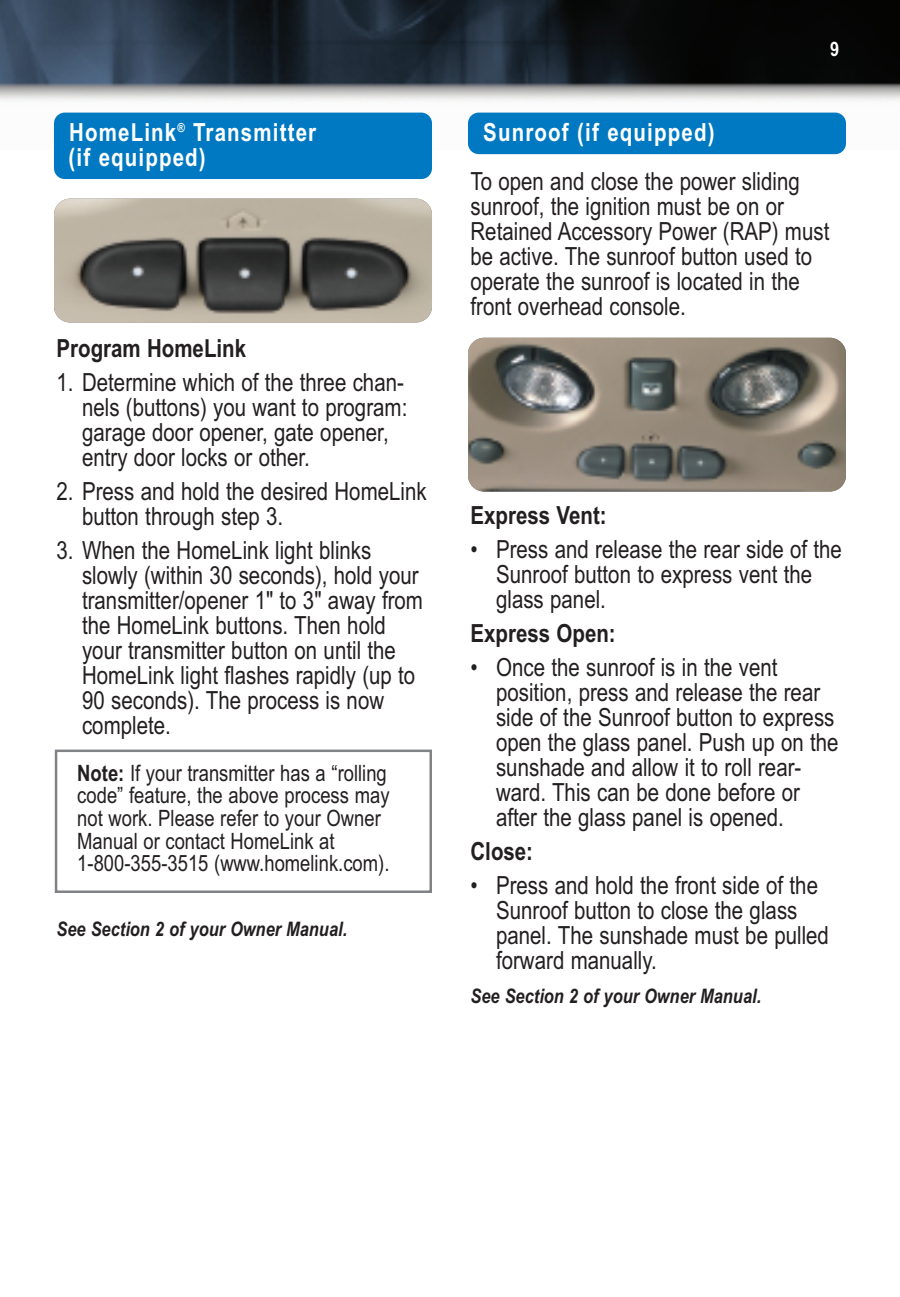
<style>
.page{position:relative;width:900px;height:1297px;background:#fff}
.page>*{position:absolute;margin:0;border:0;box-sizing:border-box;transform-origin:0 0}
.t1{font:25px/25px "Arial Narrow";color:#231f20}
.t2{font:700 25px/25px "Arial Narrow";letter-spacing:.045em;color:#fff}
.t3{font:700 25px "Arial Narrow";color:#231f20}
.t4{font:22.5px/22.5px "Arial Narrow";color:#231f20}
.t5{font:italic 700 20px "Arial Narrow";color:#231f20}
.t6{font:700 20px "Arial Narrow";color:#fff}
.s1{font-weight:700}
</style>
<div class="page">
<img style="left:0;top:0;width:900px;height:148px">
<div style="left:468px;top:113px;width:378px;height:41px;background:#0079c2;border-radius:11px"></div>
<img style="left:468px;top:338px;width:378px;height:153px;border-radius:16px">
<div style="left:54px;top:113px;width:378px;height:66px;background:#0079c2;border-radius:11px"></div>
<img style="left:54px;top:198px;width:378px;height:124px;border-radius:16px">
<div style="left:55px;top:749px;width:377px;height:143px;border:2px solid #808285"></div>
<p class="t2" style="left:69px;top:120px;width:249px">HomeLink<sup>®</sup> Transmitter (if equipped)</p>
<p class="t3" style="left:57px;top:333px;width:191px">Program HomeLink</p>
<p class="t1" style="left:82px;top:370px;width:327px;text-indent:-26px">1. Determine which of the three chan&shy;nels (buttons) you want to program: garage door opener, gate opener, entry door locks or other.</p>
<p class="t1" style="left:82px;top:479px;width:346px;text-indent:-26px">2. Press and hold the desired HomeLink button through step 3.</p>
<p class="t1" style="left:82px;top:538px;width:343px;text-indent:-26px">3. When the HomeLink light blinks slowly (within 30 seconds), hold your transmitter/opener 1" to 3" away from the HomeLink buttons. Then hold your transmitter button on until the<br>HomeLink light flashes rapidly (up to<br>90 seconds). The process is now complete.</p>
<p class="t4" style="left:77px;top:761px;width:314px"><span class="s1">Note:</span> If your transmitter has a “rolling code” feature, the above process may not work. Please refer to your Owner Manual or contact HomeLink at 1-800-355-3515 (www.homelink.com).</p>
<p class="t5" style="left:57px;top:916px;width:292px">See Section 2 of your Owner Manual.</p>
<p class="t6" style="left:830px;top:37px;width:11px">9</p>
<p class="t2" style="left:483px;top:120px;width:233px">Sunroof (if equipped)</p>
<p class="t1" style="left:470px;top:168px;width:360px">To open and close the power sliding sunroof, the ignition must be on or Retained Accessory Power (RAP) must be active. The sunroof button used to operate the sunroof is located in the front overhead console.</p>
<p class="t3" style="left:470px;top:500px;width:138px">Express Vent:</p>
<p class="t1" style="left:496px;top:536px;width:347px;text-indent:-26px">• Press and release the rear side of the<br>Sunroof button to express vent the glass panel.</p>
<p class="t3" style="left:470px;top:618px;width:147px">Express Open:</p>
<p class="t1" style="left:496px;top:654px;width:344px;text-indent:-26px">• Once the sunroof is in the vent position, press and release the rear side of the Sunroof button to express open the glass panel. Push up on the sunshade and allow it to roll rear&shy;ward. This can be done before or after the glass panel is opened.</p>
<p class="t3" style="left:470px;top:836px;width:64px">Close:</p>
<p class="t1" style="left:496px;top:872px;width:335px;text-indent:-26px">• Press and hold the front side of the<br>Sunroof button to close the glass panel. The sunshade must be pulled forward manually.</p>
<p class="t5" style="left:470px;top:983px;width:292px">See Section 2 of your Owner Manual.</p>
</div>
